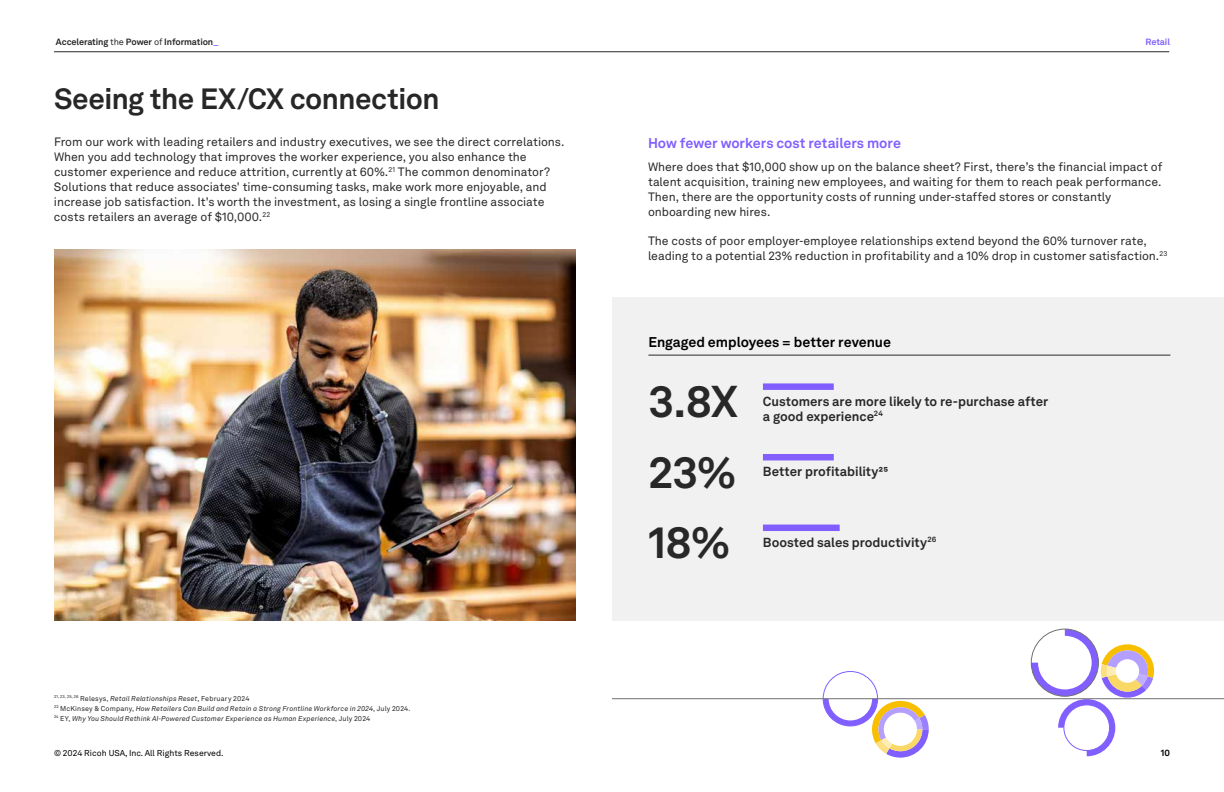
<style>
.page{position:relative;width:1224px;height:792px;background:#fff}
.page>*{position:absolute;margin:0;border:0;box-sizing:border-box;transform-origin:0 0}
.t1{font:700 44px/70.6px "Akkurat LL";color:#282828;text-align:justify}
.t2{font:700 29px "Akkurat LL";letter-spacing:-.015em;color:#272727}
.t3{font:700 14px "Akkurat LL";color:#815fff}
.t4{font:700 14px "Akkurat LL";letter-spacing:-.005em;color:#000}
.t5{font:700 13px/15px "Akkurat LL";color:#282828}
.t6{font:12px/15px "Akkurat LL";letter-spacing:-.005em;color:#282828}
.t7{font:700 9px "Akkurat LL";letter-spacing:-.01em;color:#282828}
.t8{font:700 9px "Akkurat LL";letter-spacing:-.01em;color:#815fff}
.t9{font:700 9px "Akkurat LL";color:#000}
.t10{font:8.5px "Akkurat LL";color:#000}
.t11{font:italic 7px/10px "Akkurat LL";letter-spacing:.02em;color:#282828}
.s1{font-weight:400}
.s2{color:#815fff}
.s3{font-style:normal}
</style>
<div class="page">
<div style="left:612px;top:297px;width:612px;height:324px;background:#f1f1f1"></div>
<hr style="left:54px;top:52px;width:1115px;height:1px;background:#282828">
<hr style="left:648px;top:355px;width:522px;height:1px;background:#282828">
<div style="left:763px;top:383px;width:71px;height:7px;background:#825eff"></div>
<div style="left:763px;top:454px;width:71px;height:6px;background:#825eff"></div>
<div style="left:763px;top:525px;width:77px;height:6px;background:#825eff"></div>
<img style="left:54px;top:249px;width:522px;height:372px">
<svg style="left:823px;top:699px;width:106px;height:59px"></svg>
<svg style="left:1031px;top:629px;width:125px;height:127px"></svg>
<hr style="left:612px;top:698px;width:612px;height:1px;background:#70706f">
<p class="t7" style="left:56px;top:34px;width:164px">Accelerating <span class="s1">the</span> Power <span class="s1">of</span> Information<span class="s2">_</span></p>
<p class="t8" style="left:1146px;top:34px;width:26px">Retail</p>
<h2 class="t2" style="left:54px;top:76px;width:387px">Seeing the EX/CX connection</h2>
<p class="t6" style="left:54px;top:134px;width:512px">From our work with leading retailers and industry executives, we see the direct correlations.<br>When you add technology that improves the worker experience, you also enhance the customer experience and reduce attrition, currently at 60%.<sup>21</sup> The common denominator?<br>Solutions that reduce associates' time-consuming tasks, make work more enjoyable, and increase job satisfaction. It's worth the investment, as losing a single frontline associate costs retailers an average of $10,000.<sup>22</sup></p>
<p class="t11" style="left:54px;top:693px;width:358px"><sup>21,</sup> <sup>23,</sup> <sup>25,</sup> <sup>26</sup> <span class="s3">Relesys,</span> Retail Relationships Reset<span class="s3">, February 2024<br></span><sup>22</sup> <span class="s3">McKinsey &amp; Company,</span> How Retailers Can Build and Retain a Strong Frontline Workforce in 2024<span class="s3">, July 2024.<br></span><sup>24</sup> <span class="s3">EY,</span> Why You Should Rethink AI-Powered Customer Experience as Human Experience<span class="s3">, July 2024</span></p>
<p class="t3" style="left:648px;top:133px;width:255px">How fewer workers cost retailers more</p>
<p class="t6" style="left:648px;top:159px;width:516px">Where does that $10,000 show up on the balance sheet? First, there’s the financial impact of talent acquisition, training new employees, and waiting for them to reach peak performance.<br>Then, there are the opportunity costs of running under-staffed stores or constantly onboarding new hires.</p>
<p class="t6" style="left:648px;top:233px;width:521px">The costs of poor employer-employee relationships extend beyond the 60% turnover rate, leading to a potential 23% reduction in profitability and a 10% drop in customer satisfaction.<sup>23</sup></p>
<p class="t4" style="left:648px;top:332px;width:244px">Engaged employees = better revenue</p>
<h1 class="t1" style="left:648px;top:364px;width:91px">3.8X 23% 18%</h1>
<p class="t5" style="left:763px;top:393px;width:287px">Customers are more likely to re-purchase after a good experience<sup>24</sup></p>
<p class="t5" style="left:763px;top:463px;width:127px">Better profitability25</p>
<p class="t5" style="left:763px;top:534px;width:175px">Boosted sales productivity<sup>26</sup></p>
<p class="t10" style="left:54px;top:747px;width:171px">© 2024 Ricoh USA, Inc. All Rights Reserved.</p>
<p class="t9" style="left:1161px;top:746px;width:11px">10</p>
</div>
